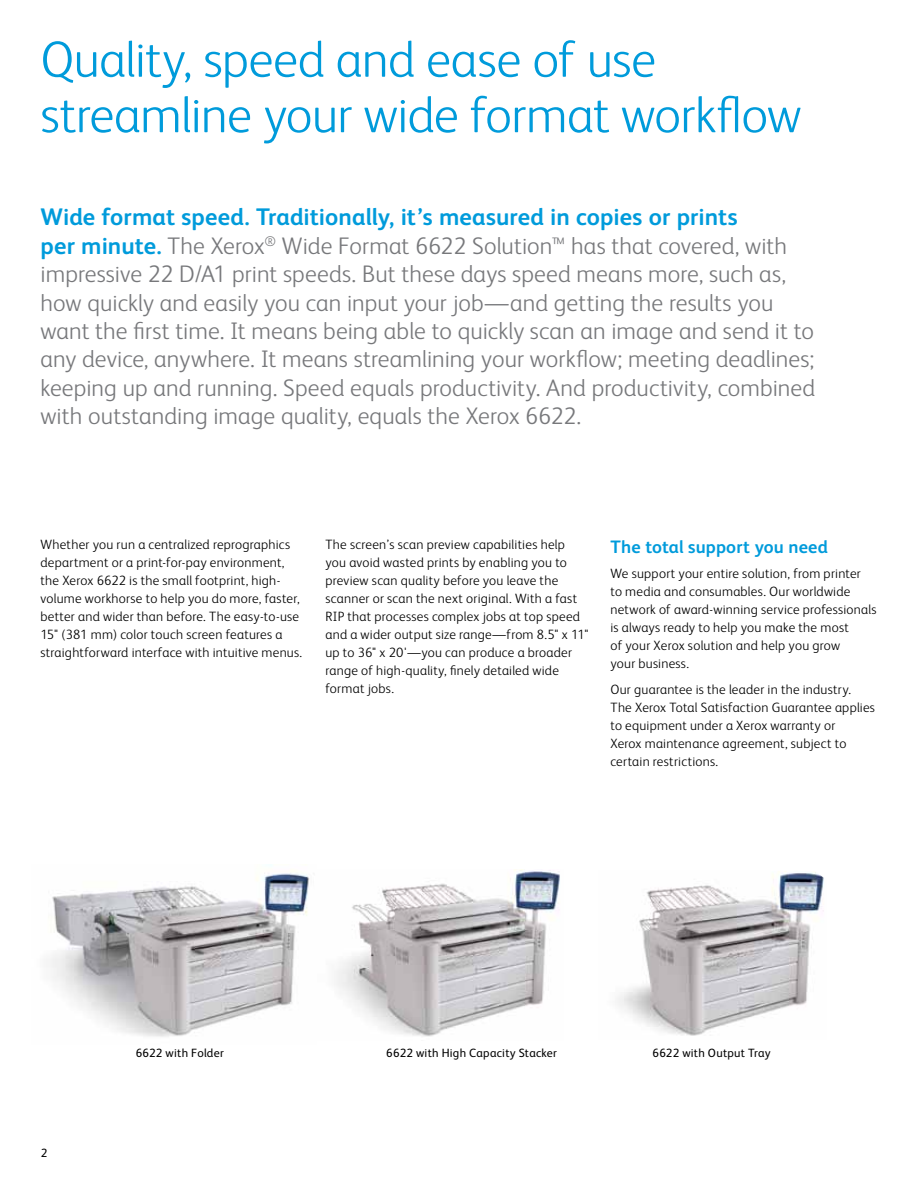
<style>
.page{position:relative;width:918px;height:1188px;background:#fff}
.page>*{position:absolute;margin:0;border:0;box-sizing:border-box;transform-origin:0 0}
.t1{font:300 51px/55.5px "Xerox Sans";letter-spacing:-.01em;color:#009bdb}
.t2{font:300 24px/28.5px "Xerox Sans";letter-spacing:.005em;color:#77787b}
.t3{font:700 18px "Xerox Sans";letter-spacing:.005em;color:#009bdb}
.t4{font:300 13.5px/18px "Xerox Sans";letter-spacing:.02em;color:#000}
.t5{font:12px "Xerox Sans";letter-spacing:.02em;color:#000}
.s1{font-weight:700;color:#009bdb}
</style>
<div class="page">
<img style="left:617px;top:871px;width:207px;height:165px">
<img style="left:50px;top:870px;width:260px;height:167px">
<img style="left:336px;top:870px;width:224px;height:167px">
<h1 class="t1" style="left:40px;top:29px;width:762px">Quality, speed and ease of use streamline your wide format workflow</h1>
<p class="t2" style="left:40px;top:201px;width:776px"><span class="s1">Wide format speed. Traditionally, it’s measured in copies or prints<br>per minute.</span> The Xerox<sup>®</sup> Wide Format 6622 Solution™ has that covered, with impressive 22 D/A1 print speeds. But these days speed means more, such as, how quickly and easily you can input your job—and getting the results you want the first time. It means being able to quickly scan an image and send it to any device, anywhere. It means streamlining your workflow; meeting deadlines; keeping up and running. Speed equals productivity. And productivity, combined with outstanding image quality, equals the Xerox 6622.</p>
<p class="t4" style="left:40px;top:535px;width:263px">Whether you run a centralized reprographics department or a print-for-pay environment, the Xerox 6622 is the small footprint, high&shy;volume workhorse to help you do more, faster, better and wider than before. The easy-to-use 15" (381 mm) color touch screen features a straightforward interface with intuitive menus.</p>
<p class="t4" style="left:325px;top:535px;width:265px">The screen’s scan preview capabilities help you avoid wasted prints by enabling you to preview scan quality before you leave the scanner or scan the next original. With a fast RIP that processes complex jobs at top speed and a wider output size range—from 8.5" x 11" up to 36" x 20'—you can produce a broader range of high-quality, finely detailed wide format jobs.</p>
<h3 class="t3" style="left:610px;top:534px;width:219px">The total support you need</h3>
<p class="t4" style="left:610px;top:564px;width:268px">We support your entire solution, from printer<br>to media and consumables. Our worldwide network of award-winning service professionals is always ready to help you make the most<br>of your Xerox solution and help you grow<br>your business.</p>
<p class="t4" style="left:610px;top:679px;width:266px">Our guarantee is the leader in the industry.<br>The Xerox Total Satisfaction Guarantee applies to equipment under a Xerox warranty or<br>Xerox maintenance agreement, subject to certain restrictions.</p>
<p class="t5" style="left:41px;top:1145px;width:8px">2</p>
<p class="t5" style="left:136px;top:1045px;width:90px">6622 with Folder</p>
<p class="t5" style="left:386px;top:1045px;width:172px">6622 with High Capacity Stacker</p>
<p class="t5" style="left:652px;top:1045px;width:120px">6622 with Output Tray</p>
</div>
